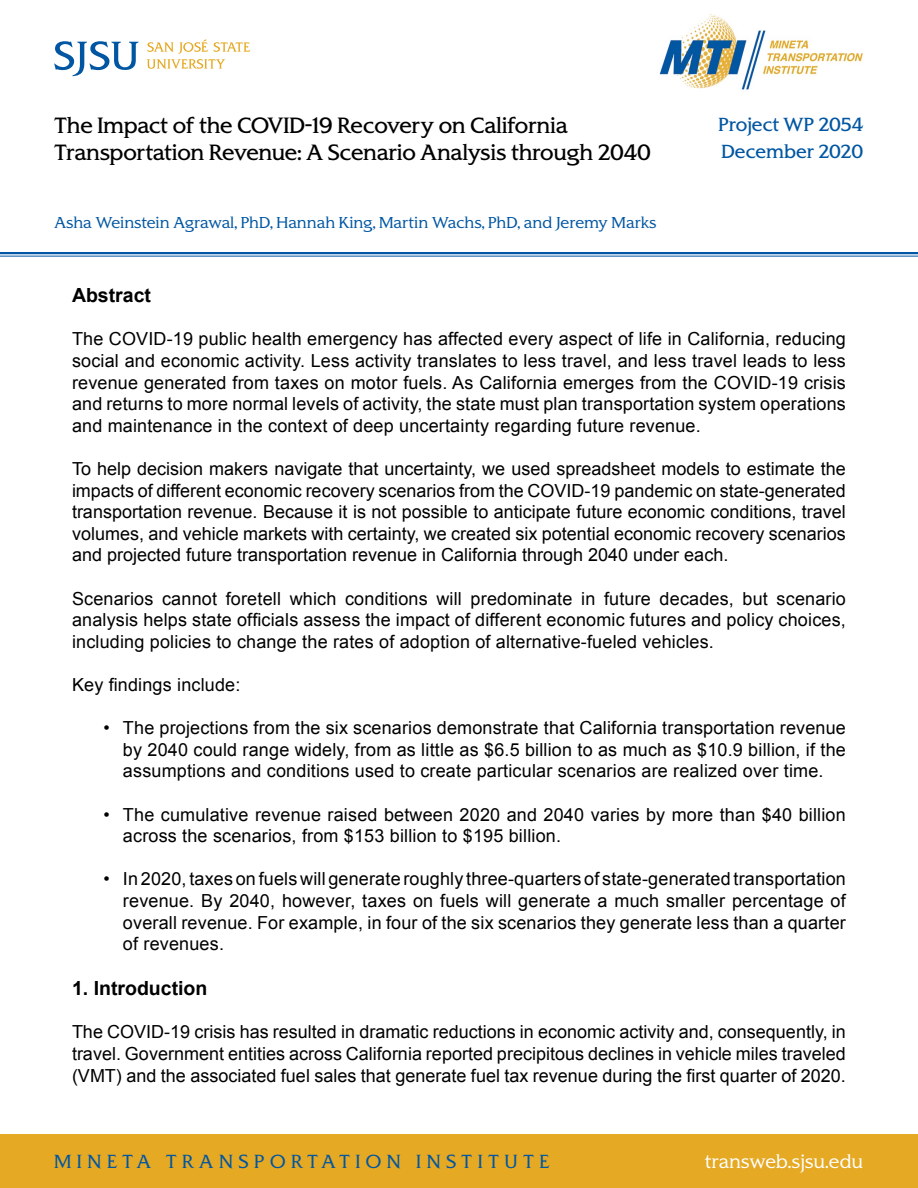
<style>
.page{position:relative;width:918px;height:1188px;background:#fff}
.page>*{position:absolute;margin:0;border:0;box-sizing:border-box;transform-origin:0 0}
.t1{font:21px "SJSU Spartan";letter-spacing:-.01em;color:#000}
.t2{font:700 19.5px "Arial";color:#000}
.t3{font:18px/21.6px "Arial";letter-spacing:.01em;color:#000;text-align:justify}
.t4{font:300 18px "SJSU Spartan";letter-spacing:.3em;color:#0056a2}
.t5{font:18px "SJSU Spartan";color:#0056a2}
.t6{font:300 18px "SJSU Spartan";color:#fff}
.t7{font:300 15px "SJSU Spartan";color:#0056a2}
</style>
<div class="page">
<hr style="left:0;top:256px;width:918px;height:1px;background:#0056a2">
<hr style="left:0;top:252px;width:918px;height:2px;background:#0056a2">
<svg style="left:54px;top:41px;width:84px;height:35px"></svg>
<svg style="left:147px;top:39px;width:103px;height:30px"></svg>
<img style="left:659px;top:14px;width:204px;height:76px">
<div style="left:0;top:1134px;width:918px;height:54px;background:#e5a923"></div>
<p class="t1" style="left:54px;top:112px;width:515px">The Impact of the COVID-19 Recovery on California</p>
<p class="t5" style="left:718px;top:113px;width:146px">Project WP 2054</p>
<p class="t1" style="left:54px;top:139px;width:598px">Transportation Revenue: A Scenario Analysis through 2040</p>
<p class="t5" style="left:721px;top:140px;width:143px">December 2020</p>
<p class="t7" style="left:54px;top:213px;width:604px">Asha Weinstein Agrawal, PhD, Hannah King, Martin Wachs, PhD, and Jeremy Marks</p>
<h3 class="t2" style="left:72px;top:283px;width:81px">Abstract</h3>
<p class="t3" style="left:72px;top:328px;width:775px">The COVID-19 public health emergency has affected every aspect of life in California, reducing social and economic activity. Less activity translates to less travel, and less travel leads to less revenue generated from taxes on motor fuels. As California emerges from the COVID-19 crisis and returns to more normal levels of activity, the state must plan transportation system operations and maintenance in the context of deep uncertainty regarding future revenue.</p>
<p class="t3" style="left:72px;top:458px;width:775px">To help decision makers navigate that uncertainty, we used spreadsheet models to estimate the impacts of different economic recovery scenarios from the COVID-19 pandemic on state-generated transportation revenue. Because it is not possible to anticipate future economic conditions, travel volumes, and vehicle markets with certainty, we created six potential economic recovery scenarios and projected future transportation revenue in California through 2040 under each.</p>
<p class="t3" style="left:72px;top:588px;width:775px">Scenarios cannot foretell which conditions will predominate in future decades, but scenario</p>
<p class="t3" style="left:72px;top:609px;width:775px">analysis helps state officials assess the impact of different economic futures and policy choices,</p>
<p class="t3" style="left:72px;top:631px;width:643px">including policies to change the rates of adoption of alternative-fueled vehicles.</p>
<p class="t3" style="left:72px;top:674px;width:170px">Key findings include:</p>
<p class="t3" style="left:123px;top:717px;width:724px;text-indent:-19px">• The projections from the six scenarios demonstrate that California transportation revenue by 2040 could range widely, from as little as $6.5 billion to as much as $10.9 billion, if the assumptions and conditions used to create particular scenarios are realized over time.</p>
<p class="t3" style="left:123px;top:804px;width:724px;text-indent:-19px">• The cumulative revenue raised between 2020 and 2040 varies by more than $40 billion across the scenarios, from $153 billion to $195 billion.</p>
<p class="t3" style="left:123px;top:868px;width:724px;text-indent:-19px">• In 2020, taxes on fuels will generate roughly three-quarters of state-generated transportation revenue. By 2040, however, taxes on fuels will generate a much smaller percentage of overall revenue. For example, in four of the six scenarios they generate less than a quarter of revenues.</p>
<h3 class="t2" style="left:72px;top:976px;width:137px">1. Introduction</h3>
<p class="t3" style="left:72px;top:1021px;width:775px">The COVID-19 crisis has resulted in dramatic reductions in economic activity and, consequently, in travel. Government entities across California reported precipitous declines in vehicle miles traveled</p>
<p class="t3" style="left:72px;top:1065px;width:775px">(VMT) and the associated fuel sales that generate fuel tax revenue during the first quarter of 2020.</p>
<p class="t4" style="left:54px;top:1150px;width:497px">MINETA TRANSPORTATION INSTITUTE</p>
<p class="t6" style="left:705px;top:1150px;width:160px">transweb.sjsu.edu</p>
</div>
